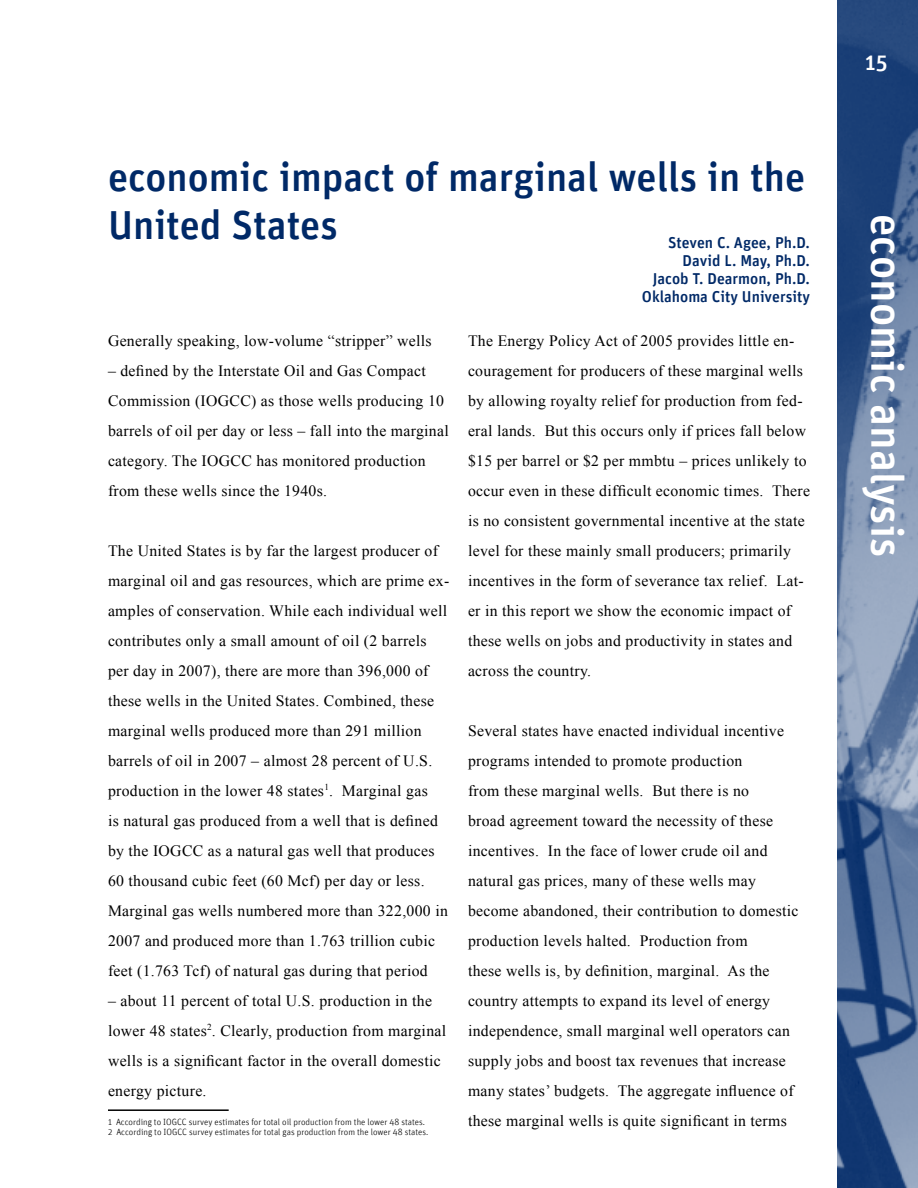
<style>
.page{position:relative;width:918px;height:1188px;background:#fff}
.page>*{position:absolute;margin:0;border:0;box-sizing:border-box;transform-origin:0 0}
.t1{font:500 45px "Unit";color:#fff}
.t2{font:500 40.5px/48px "Unit";color:#002967}
.t3{font:500 22.5px "Unit";color:#fff}
.Comment_Text{font:15.75px/30px "Times New Roman";letter-spacing:.02em;color:#000}
.t4{font:500 15.75px "Unit";color:#002967}
.t5{font:300 9px "Unit";color:#000}
</style>
<div class="page">
<img style="left:837px;top:0;width:81px;height:1188px">
<hr style="left:108px;top:1109px;width:121px;height:2px;background:#000">
<p class="t2" style="left:108px;top:152px;width:699px">economic impact of marginal wells in the<br>United States</p>
<p class="t4" style="left:668px;top:233px;width:143px">Steven C. Agee, Ph.D.</p>
<p class="t4" style="left:683px;top:251px;width:129px">David L. May, Ph.D.</p>
<p class="t4" style="left:653px;top:269px;width:159px">Jacob T. Dearmon, Ph.D.</p>
<p class="t4" style="left:642px;top:287px;width:170px">Oklahoma City University</p>
<p class="Comment_Text" style="left:108px;top:325px;width:325px">Generally speaking, low-volume “stripper” wells</p>
<p class="Comment_Text" style="left:108px;top:355px;width:342px">– defined by the Interstate Oil and Gas Compact Commission (IOGCC) as those wells producing 10 barrels of oil per day or less – fall into the marginal category. The IOGCC has monitored production from these wells since the 1940s.</p>
<p class="Comment_Text" style="left:108px;top:535px;width:343px">The United States is by far the largest producer of marginal oil and gas resources, which are prime ex&shy;amples of conservation. While each individual well contributes only a small amount of oil (2 barrels per day in 2007), there are more than 396,000 of these wells in the United States. Combined, these marginal wells produced more than 291 million barrels of oil in 2007 – almost 28 percent of U.S. production in the lower 48 states<sup>1</sup>. Marginal gas<br>is natural gas produced from a well that is defined by the IOGCC as a natural gas well that produces 60 thousand cubic feet (60 Mcf) per day or less.<br>Marginal gas wells numbered more than 322,000 in 2007 and produced more than 1.763 trillion cubic feet (1.763 Tcf) of natural gas during that period</p>
<p class="Comment_Text" style="left:108px;top:985px;width:340px">– about 11 percent of total U.S. production in the lower 48 states<sup>2</sup>. Clearly, production from marginal wells is a significant factor in the overall domestic energy picture.</p>
<p class="t5" style="left:108px;top:1116px;width:319px">1 According to IOGCC survey estimates for total oil production from the lower 48 states.</p>
<p class="t5" style="left:108px;top:1127px;width:322px">2 According to IOGCC survey estimates for total gas production from the lower 48 states.</p>
<p class="Comment_Text" style="left:468px;top:325px;width:344px">The Energy Policy Act of 2005 provides little en&shy;couragement for producers of these marginal wells by allowing royalty relief for production from fed&shy;eral lands. But this occurs only if prices fall below $15 per barrel or $2 per mmbtu – prices unlikely to occur even in these difficult economic times. There is no consistent governmental incentive at the state level for these mainly small producers; primarily incentives in the form of severance tax relief. Lat&shy;er in this report we show the economic impact of these wells on jobs and productivity in states and across the country.</p>
<p class="Comment_Text" style="left:468px;top:715px;width:332px">Several states have enacted individual incentive programs intended to promote production<br>from these marginal wells. But there is no<br>broad agreement toward the necessity of these incentives. In the face of lower crude oil and natural gas prices, many of these wells may become abandoned, their contribution to domestic production levels halted. Production from<br>these wells is, by definition, marginal. As the country attempts to expand its level of energy independence, small marginal well operators can supply jobs and boost tax revenues that increase many states’ budgets. The aggregate influence of these marginal wells is quite significant in terms</p>
<p class="t3" style="left:865px;top:49px;width:24px">15</p>
<p class="t1" style="left:914px;top:214px;width:345px;rotate:90deg">economic analysis</p>
</div>
